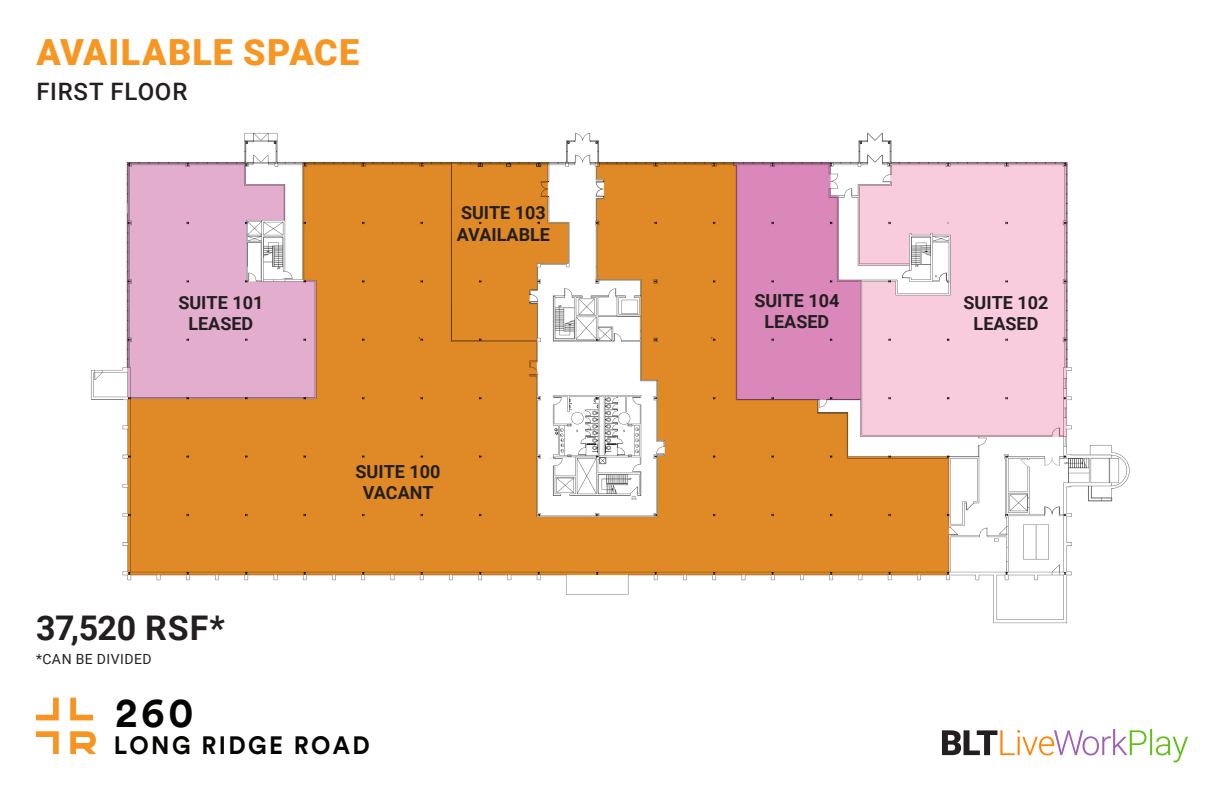
<style>
.page{position:relative;width:1224px;height:792px;background:#fff}
.page>*{position:absolute;margin:0;border:0;box-sizing:border-box;transform-origin:0 0}
.t1{font:700 41.6px "Circular Std";color:#050504;scale:.96 1}
.Page_Title{font:900 36px "Roboto";letter-spacing:.03em;color:#f79622}
.Page_Title-2{font:700 34px "Roboto";letter-spacing:-.015em;color:#231f20}
.t2{font:700 24.9px "Circular Std";letter-spacing:.1em;color:#050504;scale:.96 1}
.Page_Title-3{font:500 24px "Roboto";letter-spacing:.03em;color:#231f20}
.t3{font:700 18px "Roboto";color:#231f20}
.Page_Title-4{font:14px "Roboto";letter-spacing:.035em;color:#231f20}
</style>
<div class="page">
<img style="left:91px;top:132px;width:1039px;height:492px">
<svg style="left:36px;top:698px;width:23px;height:22px"></svg>
<svg style="left:36px;top:731px;width:23px;height:23px"></svg>
<svg style="left:70px;top:698px;width:23px;height:22px"></svg>
<svg style="left:70px;top:731px;width:26px;height:23px"></svg>
<svg style="left:942px;top:729px;width:205px;height:27px"></svg>
<hr style="left:1150px;top:729px;width:2px;height:26px;background:#61bf1a">
<svg style="left:1156px;top:736px;width:32px;height:27px"></svg>
<p class="Page_Title" style="left:37px;top:27px;width:324px">AVAILABLE SPACE</p>
<p class="Page_Title-3" style="left:36px;top:75px;width:152px">FIRST FLOOR</p>
<p class="t3" style="left:178px;top:290px;width:86px">SUITE 101</p>
<p class="t3" style="left:188px;top:311px;width:66px">LEASED</p>
<p class="t3" style="left:461px;top:200px;width:86px">SUITE 103</p>
<p class="t3" style="left:457px;top:222px;width:95px">AVAILABLE</p>
<p class="t3" style="left:356px;top:459px;width:86px">SUITE 100</p>
<p class="t3" style="left:363px;top:480px;width:72px">VACANT</p>
<p class="Page_Title-2" style="left:36px;top:605px;width:190px">37,520 RSF*</p>
<p class="Page_Title-4" style="left:36px;top:649px;width:117px">*CAN BE DIVIDED</p>
<p class="t1" style="left:116px;top:686px;width:83px">260</p>
<p class="t2" style="left:114px;top:729px;width:268px">LONG RIDGE ROAD</p>
<p class="t3" style="left:754px;top:288px;width:86px">SUITE 104</p>
<p class="t3" style="left:764px;top:309px;width:66px">LEASED</p>
<p class="t3" style="left:964px;top:290px;width:86px">SUITE 102</p>
<p class="t3" style="left:974px;top:311px;width:66px">LEASED</p>
</div>
